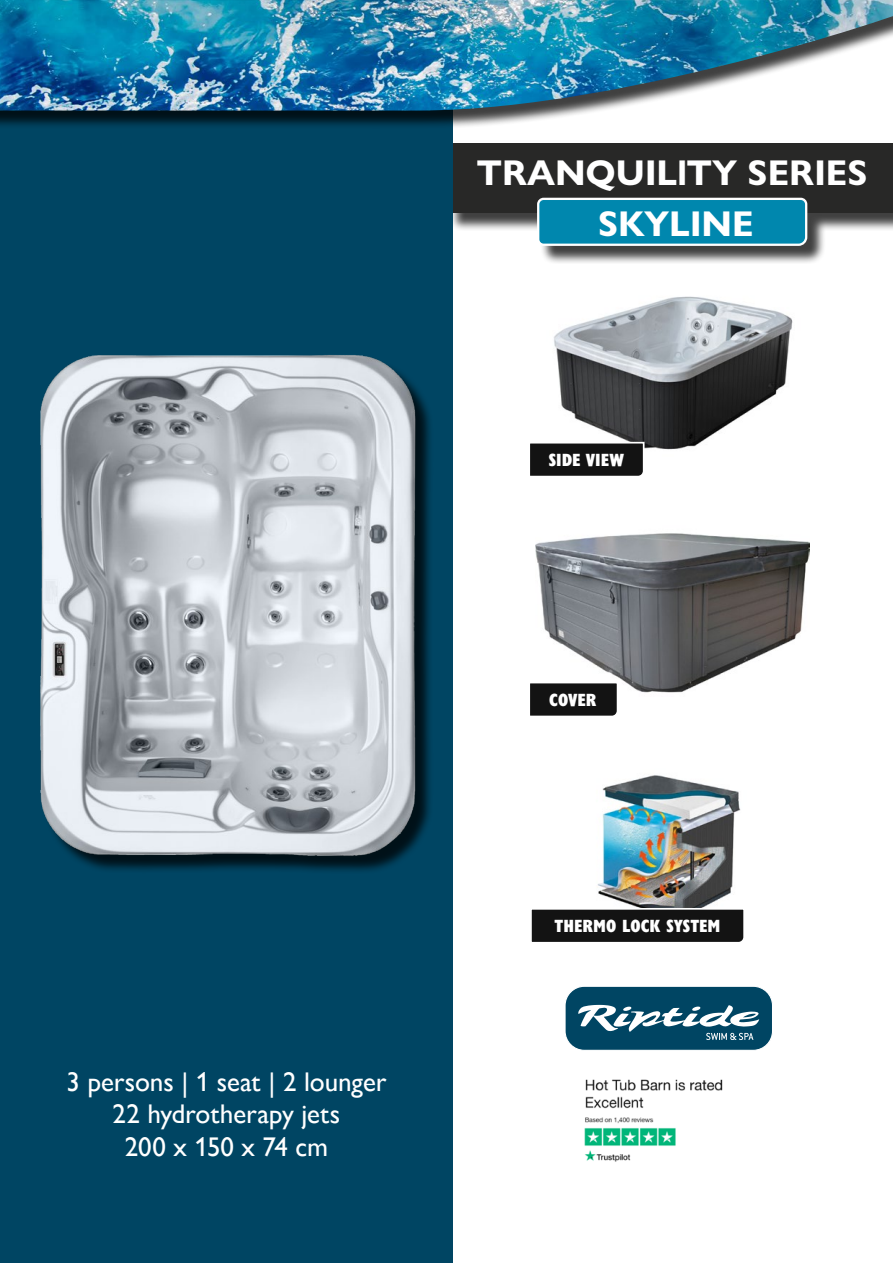
<style>
.page{position:relative;width:893px;height:1263px;background:#fff}
.page>*{position:absolute;margin:0;border:0;box-sizing:border-box;transform-origin:0 0}
.t1{font:700 36px/51.4px "Gill Sans Nova";color:#fff;text-align:center}
.t2{font:27px/32.4px "Gill Sans Nova";color:#fff;text-align:center}
.t3{font:800 condensed 18.15px "Gill Sans Nova";color:#fff}
</style>
<div class="page">
<div style="left:449px;top:146px;width:444px;height:118px;background:#000;opacity:.75"></div>
<div style="left:446px;top:143px;width:447px;height:70px;background:#282827"></div>
<svg style="left:536px;top:197px;width:272px;height:50px;background:#1d90b1"></svg>
<div style="left:0;top:0;width:453px;height:1263px;background:#004563"></div>
<div style="left:0;top:2px;width:893px;height:127px;background:#000;opacity:.75"></div>
<img style="left:0;top:0;width:893px;height:111px">
<div style="left:565px;top:986px;width:207px;height:64px;background:#004563;border-radius:19px"></div>
<div style="left:564px;top:986px;width:209px;height:65px;border:1px solid #fff;border-radius:19px"></div>
<svg style="left:578px;top:1005px;width:181px;height:35px"></svg>
<img style="left:584px;top:1079px;width:139px;height:83px">
<img style="left:535px;top:533px;width:274px;height:160px">
<svg style="left:530px;top:681px;width:89px;height:35px;background:#2b2b2b"></svg>
<img style="left:597px;top:775px;width:144px;height:132px">
<svg style="left:531px;top:907px;width:213px;height:35px;background:#252525"></svg>
<img style="left:40px;top:355px;width:390px;height:516px">
<img style="left:554px;top:296px;width:239px;height:154px">
<svg style="left:530px;top:441px;width:115px;height:35px;background:#292929"></svg>
<p class="t2" style="left:66px;top:1066px;width:322px">3 persons | 1 seat | 2 lounger<br>22 hydrotherapy jets<br>200 x 150 x 74 cm</p>
<h1 class="t1" style="left:477px;top:146px;width:392px">TRANQUILlTY SERIES<br>SKYLINE</h1>
<p class="t3" style="left:549px;top:449px;width:77px">SIDE VIEW</p>
<p class="t3" style="left:549px;top:688px;width:49px">COVER</p>
<p class="t3" style="left:554px;top:915px;width:168px">THERMO LOCK SYSTEM</p>
</div>
